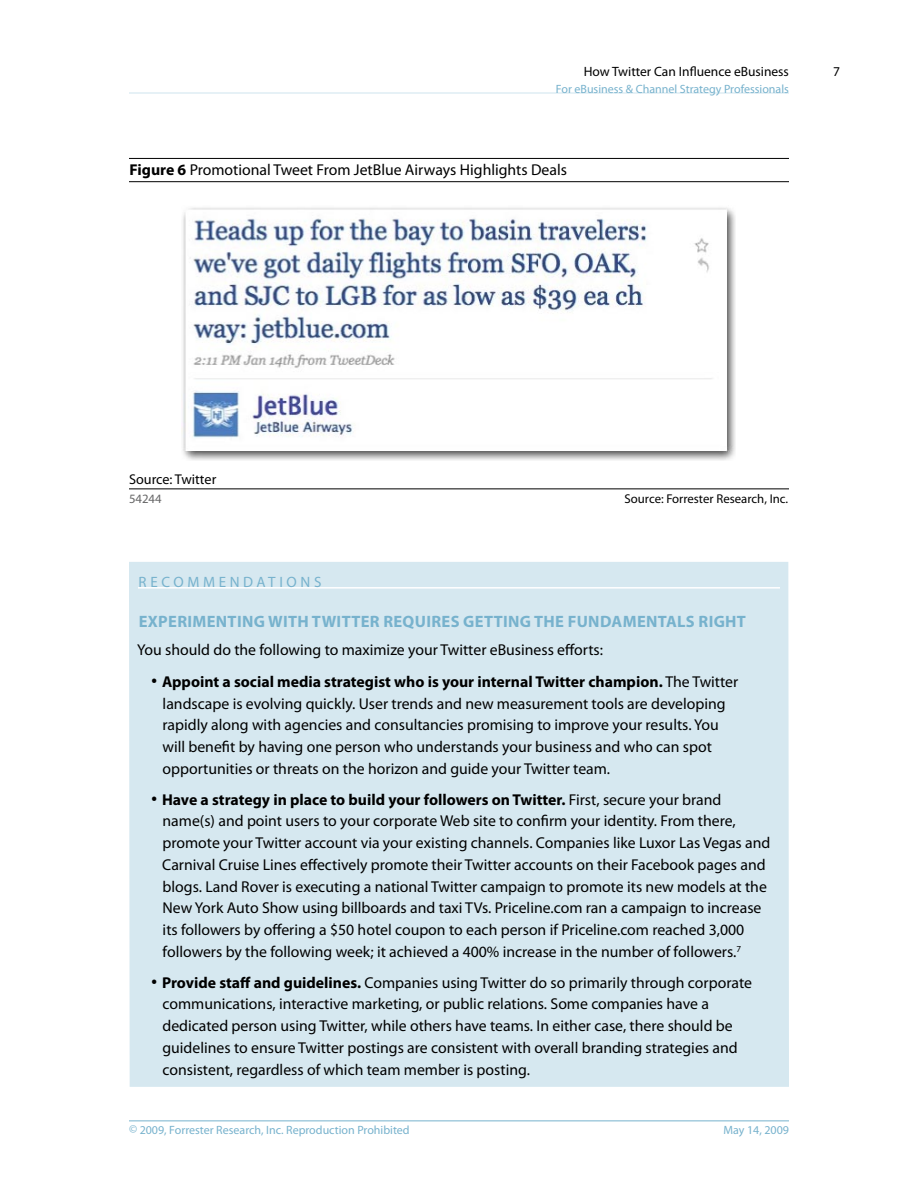
<style>
.page{position:relative;width:918px;height:1188px;background:#fff}
.page>*{position:absolute;margin:0;border:0;box-sizing:border-box;transform-origin:0 0}
.t1{font:700 16.5px "Myriad Pro";letter-spacing:.02em;color:#77b2cd}
.t2{font:15.75px/21.8px "Myriad Pro";color:#000}
.t3{font:15px "Myriad Pro";letter-spacing:.24em;color:#77b2cd}
.t4{font:14.25px "Myriad Pro";color:#000}
.t5{font:13.5px "Myriad Pro";color:#000}
.t6{font:12.75px "Myriad Pro";color:#000}
.t7{font:12.75px "Myriad Pro";color:#666667}
.t8{font:12px "Myriad Pro";color:#77b2cd}
.s1{font-weight:700}
.s2{font-weight:700;font-size:24px}
</style>
<div class="page">
<hr style="left:129px;top:1120px;width:660px;height:1px;background:#77b2cd">
<hr style="left:129px;top:93px;width:660px;height:1px;background:#cfe4ee">
<div style="left:129px;top:562px;width:660px;height:525px;background:#d6e8f0"></div>
<hr style="left:129px;top:158px;width:660px;height:1px;background:#000">
<hr style="left:129px;top:181px;width:660px;height:1px;background:#000">
<hr style="left:138px;top:587px;width:642px;height:2px;background:#fff">
<hr style="left:129px;top:489px;width:660px;height:1px;background:#000">
<img style="left:182px;top:207px;width:553px;height:253px">
<p class="t5" style="left:584px;top:64px;width:207px">How Twitter Can Influence eBusiness</p>
<p class="t8" style="left:556px;top:82px;width:235px">For eBusiness &amp; Channel Strategy Professionals</p>
<p class="t2" style="left:130px;top:159px;width:439px"><span class="s1">Figure 6</span> Promotional Tweet From JetBlue Airways Highlights Deals</p>
<p class="t5" style="left:833px;top:64px;width:8px">7</p>
<p class="t4" style="left:129px;top:470px;width:89px">Source: Twitter</p>
<p class="t7" style="left:129px;top:491px;width:34px">54244</p>
<p class="t6" style="left:625px;top:491px;width:165px">Source: Forrester Research, Inc.</p>
<p class="t3" style="left:139px;top:574px;width:11px">Rec</p>
<p class="t3" style="left:173px;top:574px;width:28px">omme</p>
<p class="t3" style="left:230px;top:574px;width:92px">ndati ons</p>
<p class="t1" style="left:139px;top:612px;width:184px">experimenti ng with twitter</p>
<p class="t1" style="left:383px;top:612px;width:90px">Requires getti</p>
<p class="t1" style="left:508px;top:612px;width:239px">ng THE FUN DAMENTALS RIGHT</p>
<p class="t2" style="left:151px;top:633px;width:589px;line-height:32.2px;text-indent:-14px">You should do the following to maximize your Twitter eBusiness efforts:<br><span class="s2">·</span> <span class="s1">Appoint a social media strategist who is your internal Twitter champion.</span> The Twitter</p>
<p class="t2" style="left:162px;top:693px;width:565px">landscape is evolving quickly. User trends and new measurement tools are developing rapidly along with agencies and consultancies promising to improve your results. You will benefit by having one person who understands your business and who can spot opportunities or threats on the horizon and guide your Twitter team.</p>
<p class="t2" style="left:162px;top:789px;width:610px;text-indent:-11px"><span class="s2">·</span> <span class="s1">Have a strategy in place to build your followers on Twitter.</span> First, secure your brand name(s) and point users to your corporate Web site to confirm your identity. From there, promote your Twitter account via your existing channels. Companies like Luxor Las Vegas and Carnival Cruise Lines effectively promote their Twitter accounts on their Facebook pages and blogs. Land Rover is executing a national Twitter campaign to promote its new models at the New York Auto Show using billboards and taxi TVs. Priceline.com ran a campaign to increase its followers by offering a $50 hotel coupon to each person if Priceline.com reached 3,000 followers by the following week; it achieved a 400% increase in the number of followers.<sup>7</sup></p>
<p class="t2" style="left:162px;top:972px;width:591px;text-indent:-11px"><span class="s2">·</span> <span class="s1">Provide staff and guidelines.</span> Companies using Twitter do so primarily through corporate communications, interactive marketing, or public relations. Some companies have a dedicated person using Twitter, while others have teams. In either case, there should be guidelines to ensure Twitter postings are consistent with overall branding strategies and consistent, regardless of which team member is posting.</p>
<p class="t8" style="left:129px;top:1123px;width:282px">© 2009, Forrester Research, Inc. Reproduction Prohibited</p>
<p class="t8" style="left:723px;top:1123px;width:67px">May 14, 2009</p>
</div>
